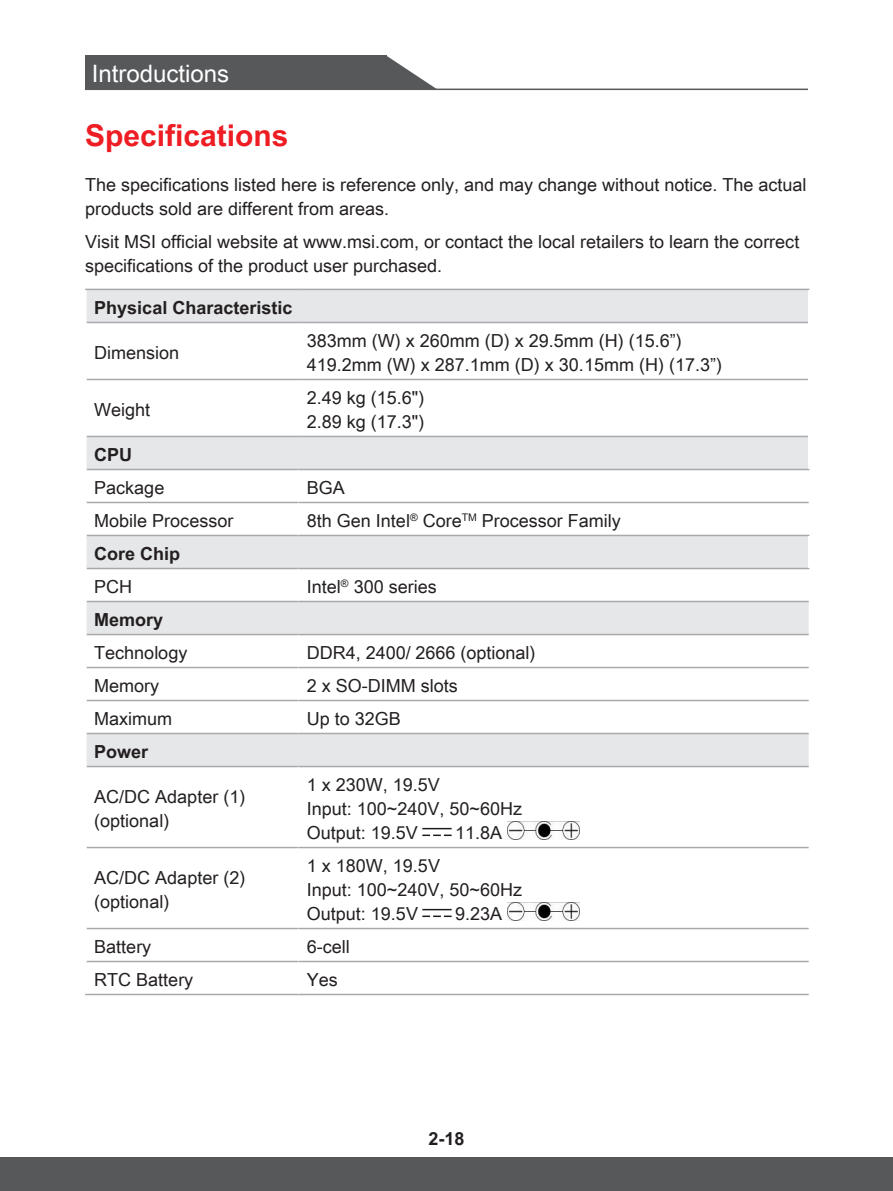
<style>
.page{position:relative;width:893px;height:1191px;background:#fff}
.page>*{position:absolute;margin:0;border:0;box-sizing:border-box;transform-origin:0 0}
.t1{font:700 30px "Arial Unicode MS";color:#ee1d23}
.t2{font:24px "Arial Unicode MS";color:#fff}
.t3{font:18px/24px "Arial Unicode MS";color:#231f20}
.t4{font:700 18px "Arial Unicode MS";color:#231f20}
</style>
<div class="page">
<div style="left:85px;top:56px;width:301px;height:34px;background:#57585a"></div>
<svg style="left:386px;top:56px;width:52px;height:33px"></svg>
<hr style="left:85px;top:89px;width:723px;height:1px;background:#57585a">
<div style="left:0;top:1157px;width:893px;height:34px;background:#57585a"></div>
<svg style="left:87px;top:290px;width:722px;height:476px"></svg>
<hr style="left:85px;top:289px;width:213px;height:1px;background:#a8a9ad">
<hr style="left:298px;top:289px;width:511px;height:1px;background:#a8a9ad">
<hr style="left:87px;top:322px;width:211px;height:1px;background:#a8a9ad">
<hr style="left:298px;top:322px;width:510px;height:1px;background:#a8a9ad">
<hr style="left:87px;top:379px;width:211px;height:1px;background:#a8a9ad">
<hr style="left:298px;top:379px;width:510px;height:1px;background:#a8a9ad">
<hr style="left:87px;top:436px;width:211px;height:1px;background:#a8a9ad">
<hr style="left:298px;top:436px;width:510px;height:1px;background:#a8a9ad">
<hr style="left:87px;top:469px;width:211px;height:1px;background:#a8a9ad">
<hr style="left:298px;top:469px;width:511px;height:1px;background:#a8a9ad">
<hr style="left:87px;top:502px;width:211px;height:1px;background:#a8a9ad">
<hr style="left:298px;top:502px;width:511px;height:1px;background:#a8a9ad">
<hr style="left:87px;top:535px;width:211px;height:1px;background:#a8a9ad">
<hr style="left:298px;top:535px;width:511px;height:1px;background:#a8a9ad">
<hr style="left:87px;top:568px;width:211px;height:1px;background:#a8a9ad">
<hr style="left:298px;top:568px;width:511px;height:1px;background:#a8a9ad">
<hr style="left:87px;top:601px;width:211px;height:1px;background:#a8a9ad">
<hr style="left:298px;top:601px;width:511px;height:1px;background:#a8a9ad">
<hr style="left:87px;top:634px;width:211px;height:1px;background:#a8a9ad">
<hr style="left:298px;top:634px;width:511px;height:1px;background:#a8a9ad">
<hr style="left:87px;top:667px;width:211px;height:1px;background:#a8a9ad">
<hr style="left:298px;top:667px;width:511px;height:1px;background:#a8a9ad">
<hr style="left:87px;top:700px;width:211px;height:1px;background:#a8a9ad">
<hr style="left:298px;top:700px;width:511px;height:1px;background:#a8a9ad">
<hr style="left:87px;top:732px;width:211px;height:2px;background:#a8a9ad">
<hr style="left:298px;top:732px;width:511px;height:2px;background:#a8a9ad">
<hr style="left:87px;top:766px;width:211px;height:1px;background:#a8a9ad">
<hr style="left:298px;top:766px;width:511px;height:1px;background:#a8a9ad">
<hr style="left:87px;top:846px;width:211px;height:2px;background:#a8a9ad">
<hr style="left:298px;top:846px;width:511px;height:2px;background:#a8a9ad">
<hr style="left:87px;top:927px;width:211px;height:2px;background:#a8a9ad">
<hr style="left:298px;top:927px;width:511px;height:2px;background:#a8a9ad">
<hr style="left:87px;top:960px;width:211px;height:2px;background:#a8a9ad">
<hr style="left:298px;top:960px;width:511px;height:2px;background:#a8a9ad">
<hr style="left:85px;top:993px;width:213px;height:2px;background:#a8a9ad">
<hr style="left:298px;top:993px;width:511px;height:2px;background:#a8a9ad">
<hr style="left:808px;top:290px;width:1px;height:32px;background:#fff">
<hr style="left:808px;top:322px;width:1px;height:57px;background:#fff">
<hr style="left:808px;top:379px;width:1px;height:57px;background:#fff">
<hr style="left:808px;top:436px;width:1px;height:33px;background:#fff">
<hr style="left:298px;top:470px;width:1px;height:32px;background:#fff">
<hr style="left:298px;top:503px;width:1px;height:32px;background:#fff">
<hr style="left:808px;top:536px;width:1px;height:32px;background:#fff">
<hr style="left:298px;top:569px;width:1px;height:32px;background:#fff">
<hr style="left:298px;top:635px;width:1px;height:32px;background:#fff">
<hr style="left:298px;top:668px;width:1px;height:32px;background:#fff">
<hr style="left:298px;top:701px;width:1px;height:31px;background:#fff">
<svg style="left:423px;top:828px;width:28px;height:8px"></svg>
<img style="left:507px;top:822px;width:72px;height:17px">
<svg style="left:423px;top:909px;width:28px;height:8px"></svg>
<img style="left:507px;top:903px;width:72px;height:17px">
<h2 class="t2" style="left:92px;top:56px;width:139px">Introductions</h2>
<h1 class="t1" style="left:85px;top:113px;width:205px">Specifications</h1>
<p class="t3" style="left:85px;top:172px;width:723px">The specifications listed here is reference only, and may change without notice. The actual products sold are different from areas.</p>
<p class="t3" style="left:85px;top:229px;width:716px">Visit MSI official website at www.msi.com, or contact the local retailers to learn the correct specifications of the product user purchased.</p>
<p class="t4" style="left:94px;top:294px;width:200px">Physical Characteristic</p>
<p class="t3" style="left:94px;top:340px;width:87px">Dimension</p>
<p class="t3" style="left:307px;top:328px;width:417px">383mm (W) x 260mm (D) x 29.5mm (H) (15.6”)<br>419.2mm (W) x 287.1mm (D) x 30.15mm (H) (17.3”)</p>
<p class="t3" style="left:94px;top:397px;width:58px">Weight</p>
<p class="t3" style="left:307px;top:385px;width:119px">2.49 kg (15.6")<br>2.89 kg (17.3")</p>
<p class="t4" style="left:94px;top:441px;width:39px">CPU</p>
<p class="t3" style="left:94px;top:475px;width:72px">Package</p>
<p class="t3" style="left:307px;top:475px;width:40px">BGA</p>
<p class="t3" style="left:94px;top:508px;width:141px">Mobile Processor</p>
<p class="t3" style="left:307px;top:508px;width:315px">8th Gen Intel<sup>®</sup> Core<sup>TM</sup> Processor Family</p>
<p class="t4" style="left:94px;top:540px;width:88px">Core Chip</p>
<p class="t3" style="left:94px;top:574px;width:39px">PCH</p>
<p class="t3" style="left:307px;top:574px;width:131px">Intel<sup>®</sup> 300 series</p>
<p class="t4" style="left:94px;top:606px;width:71px">Memory</p>
<p class="t3" style="left:94px;top:640px;width:95px">Technology</p>
<p class="t3" style="left:307px;top:640px;width:230px">DDR4, 2400/ 2666 (optional)</p>
<p class="t3" style="left:94px;top:673px;width:66px">Memory</p>
<p class="t3" style="left:307px;top:673px;width:153px">2 x SO-DIMM slots</p>
<p class="t3" style="left:94px;top:706px;width:79px">Maximum</p>
<p class="t3" style="left:307px;top:706px;width:96px">Up to 32GB</p>
<p class="t4" style="left:94px;top:738px;width:56px">Power</p>
<p class="t3" style="left:94px;top:784px;width:153px">AC/DC Adapter (1) (optional)</p>
<p class="t3" style="left:307px;top:772px;width:217px">1 x 230W, 19.5V<br>Input: 100~240V, 50~60Hz<br>Output: 19.5V</p>
<p class="t3" style="left:455px;top:820px;width:49px">11.8A</p>
<p class="t3" style="left:94px;top:865px;width:153px">AC/DC Adapter (2) (optional)</p>
<p class="t3" style="left:307px;top:853px;width:217px">1 x 180W, 19.5V<br>Input: 100~240V, 50~60Hz<br>Output: 19.5V</p>
<p class="t3" style="left:455px;top:901px;width:49px">9.23A</p>
<p class="t3" style="left:94px;top:934px;width:59px">Battery</p>
<p class="t3" style="left:307px;top:934px;width:45px">6-cell</p>
<p class="t3" style="left:94px;top:967px;width:101px">RTC Battery</p>
<p class="t3" style="left:307px;top:967px;width:33px">Yes</p>
<p class="t4" style="left:428px;top:1125px;width:38px">2-18</p>
</div>
